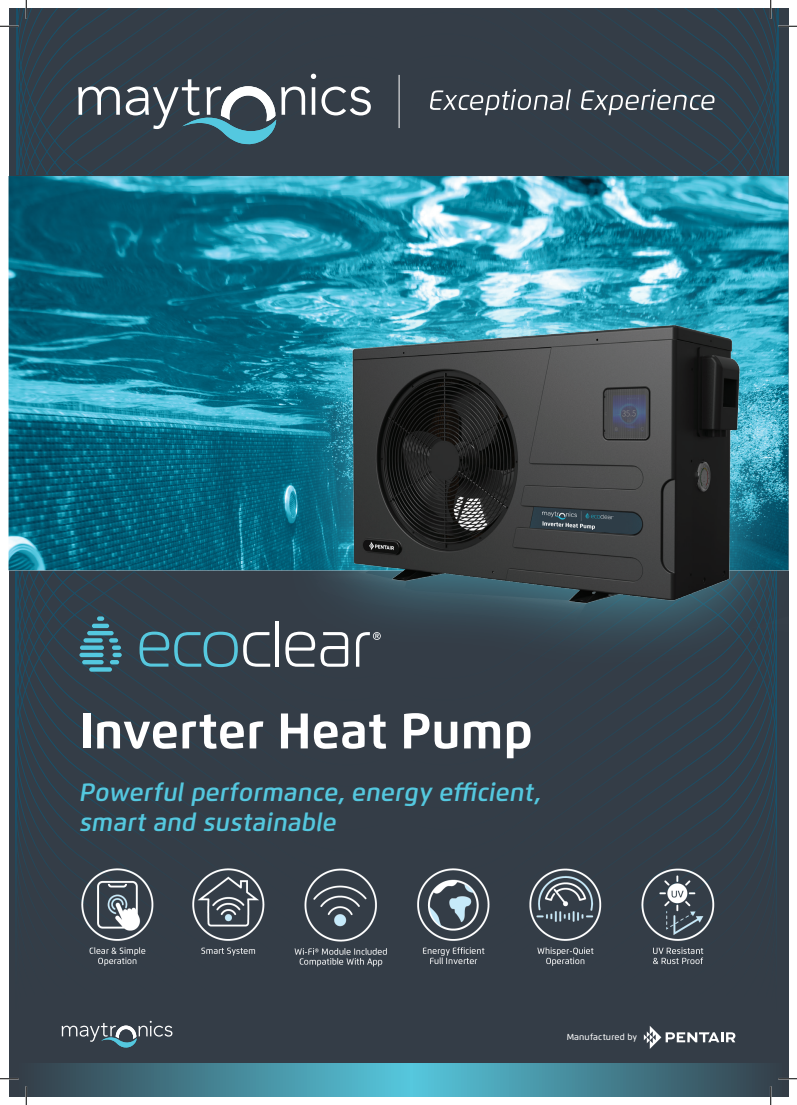
<style>
.page{position:relative;width:797px;height:1105px;background:#fff}
.page>*{position:absolute;margin:0;border:0;box-sizing:border-box;transform-origin:0 0}
.t1{font:700 50px "Flexo";color:#fff}
.t2{font:italic 600 25px/30px "Flexo";letter-spacing:.01em;color:#54c8df}
.t3{font:500 8.75px "Flexo";letter-spacing:.015em;color:#fff}
</style>
<div class="page">
<div style="left:9px;top:9px;width:779px;height:1087px;background:#343d47"></div>
<svg style="left:89px;top:947px;width:498px;height:19px"></svg>
<svg style="left:16px;top:901px;width:571px;height:22px"></svg>
<svg style="left:16px;top:880px;width:571px;height:21px"></svg>
<svg style="left:16px;top:570px;width:214px;height:116px"></svg>
<svg style="left:644px;top:1026px;width:91px;height:23px"></svg>
<svg style="left:62px;top:1021px;width:110px;height:27px"></svg>
<svg style="left:139px;top:632px;width:91px;height:35px"></svg>
<svg style="left:79px;top:616px;width:43px;height:56px"></svg>
<svg style="left:16px;top:1063px;width:765px;height:33px;background:#448292"></svg>
<img style="left:9px;top:176px;width:779px;height:394px">
<img style="left:230px;top:244px;width:558px;height:437px">
<svg style="left:592px;top:9px;width:186px;height:166px"></svg>
<svg style="left:17px;top:9px;width:470px;height:166px"></svg>
<svg style="left:78px;top:87px;width:42px;height:28px"></svg>
<svg style="left:311px;top:74px;width:60px;height:41px"></svg>
<svg style="left:126px;top:79px;width:179px;height:67px"></svg>
<hr style="left:398px;top:75px;width:1px;height:53px;background:#fff">
<svg style="left:430px;top:89px;width:141px;height:26px"></svg>
<svg style="left:581px;top:89px;width:133px;height:26px"></svg>
<svg style="left:0;top:25px;width:19px;height:2px"></svg>
<svg style="left:778px;top:25px;width:19px;height:2px"></svg>
<svg style="left:0;top:1078px;width:19px;height:1px"></svg>
<svg style="left:778px;top:1078px;width:19px;height:1px"></svg>
<svg style="left:25px;top:0;width:2px;height:19px"></svg>
<svg style="left:25px;top:1086px;width:2px;height:19px"></svg>
<svg style="left:770px;top:0;width:1px;height:19px"></svg>
<svg style="left:770px;top:1086px;width:1px;height:19px"></svg>
<h1 class="t1" style="left:79px;top:700px;width:455px">Inverter Heat Pump</h1>
<p class="t2" style="left:79px;top:777px;width:462px">Powerful performance, energy efficient, smart and sustainable</p>
<p class="t3" style="left:566px;top:1032px;width:72px">Manufactured by</p>
</div>
